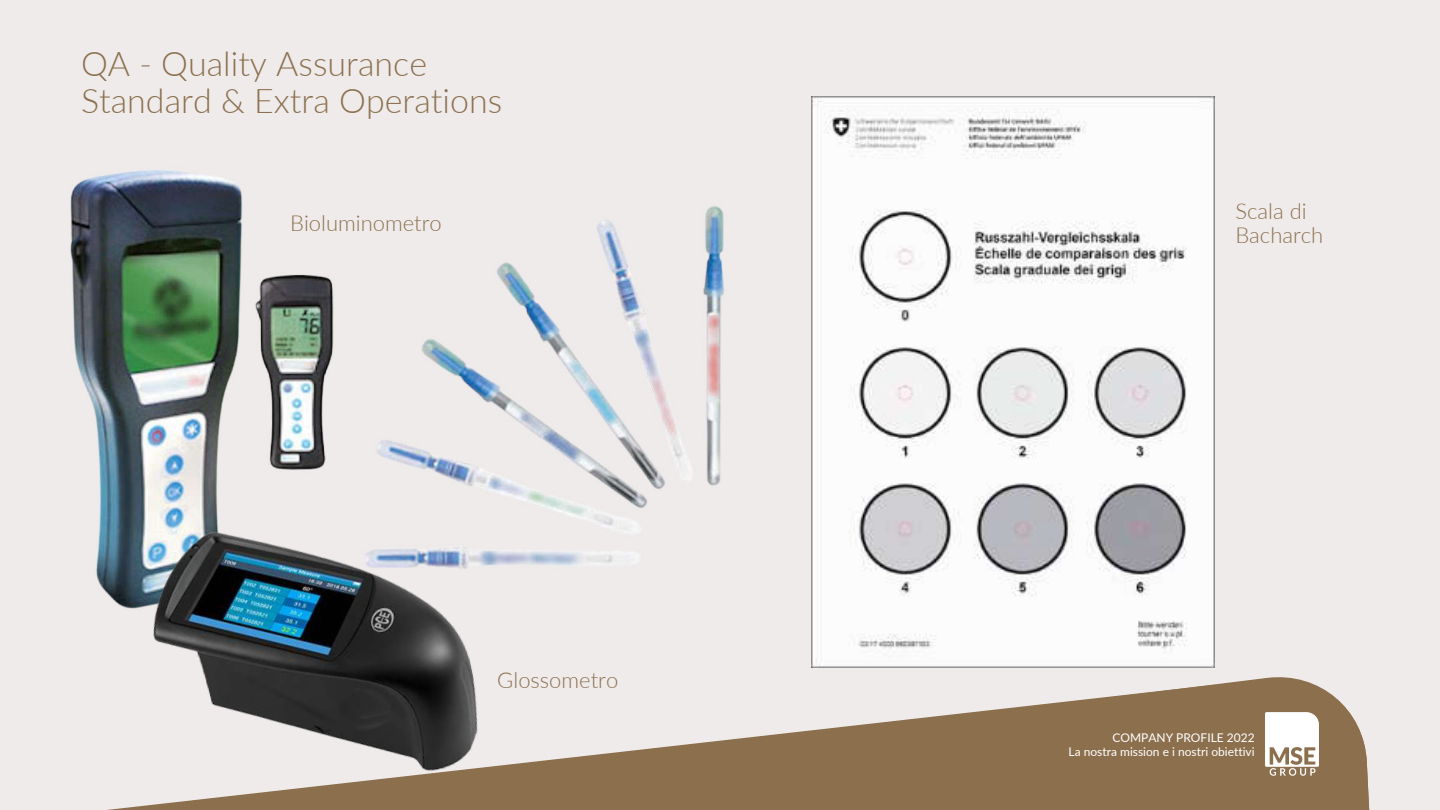
<style>
.page{position:relative;width:1440px;height:810px;background:#efebeb}
.page>*{position:absolute;margin:0;border:0;box-sizing:border-box;transform-origin:0 0}
.t1{font:300 34px/36.8px "Lato";color:#8c714f}
.t2{font:300 22px/24px "Lato";color:#8c714f}
.t3{font:12px/14.2px "Lato";color:#fff;text-align:right}
</style>
<div class="page">
<svg style="left:1202px;top:667px;width:168px;height:143px;fill:#8c704e"></svg>
<img style="left:1263px;top:712px;width:57px;height:64px">
<svg style="left:107px;top:686px;width:1123px;height:124px;fill:#8c704e"></svg>
<img style="left:70px;top:170px;width:654px;height:430px">
<img style="left:113px;top:402px;width:506px;height:408px">
<img style="left:812px;top:96px;width:402px;height:572px">
<h1 class="t1" style="left:81px;top:44px;width:423px">QA - Quality Assurance<br>Standard &amp; Extra Operations</h1>
<h2 class="t2" style="left:290px;top:210px;width:153px">Bioluminometro</h2>
<h2 class="t2" style="left:497px;top:668px;width:123px">Glossometro</h2>
<h2 class="t2" style="left:1235px;top:198px;width:89px">Scala di<br>Bacharch</h2>
<p class="t3" style="left:1069px;top:730px;width:188px">COMPANY PROFILE 2022<br>La nostra mission e i nostri obiettivi</p>
</div>
